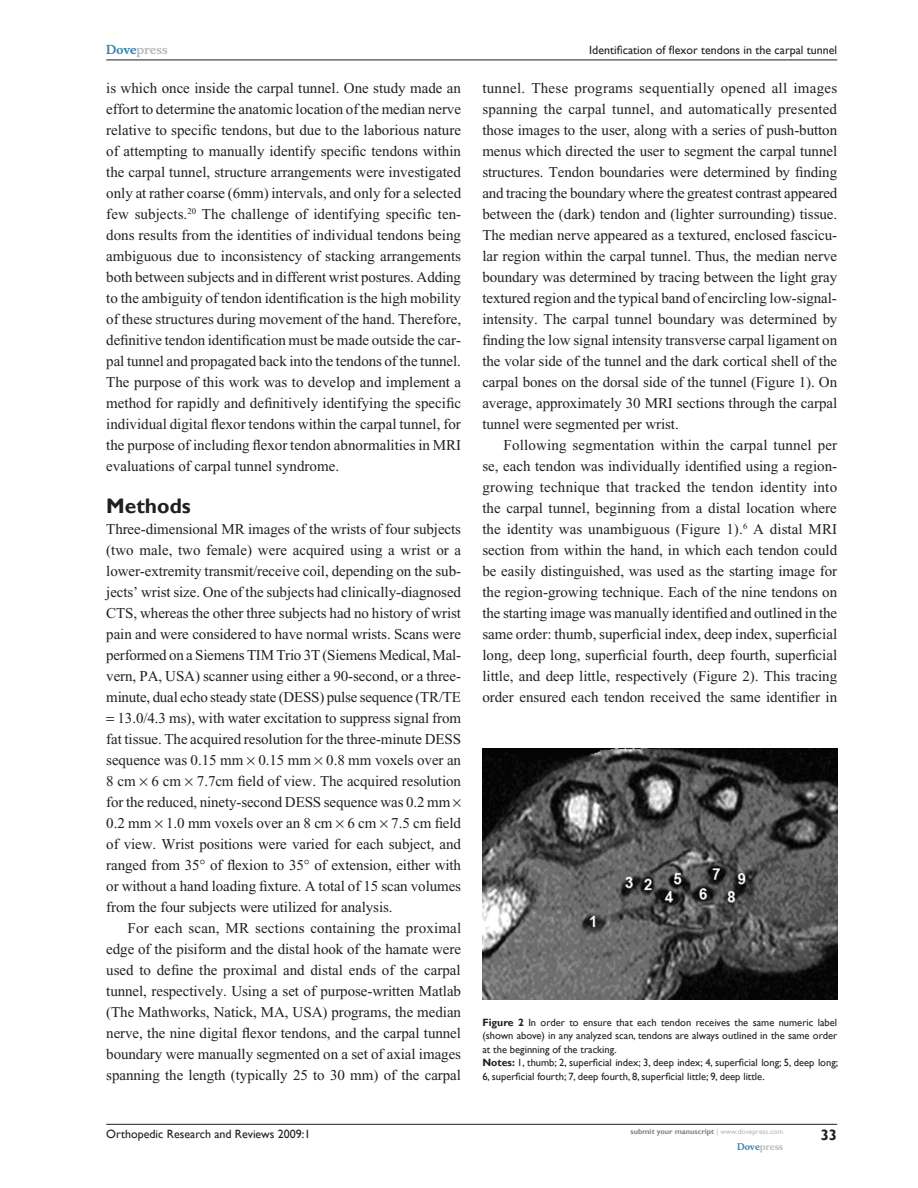
<style>
.page{position:relative;width:918px;height:1188px;background:#fff}
.page>*{position:absolute;margin:0;border:0;box-sizing:border-box;transform-origin:0 0}
.t1{font:700 21px "Gill Sans";color:#231f20}
.t2{font:15px/21px "Times New Roman";letter-spacing:-.005em;color:#231f20;text-align:justify}
.t3{font:700 15px "Gill Sans";color:#231f20}
.t4{font:12px "Gill Sans";color:#231f20}
.t5{font:700 12px "Musee";color:#b8b9bc}
.t6{font:10.5px/13.5px "Gill Sans";color:#231f20}
.t7{font:700 9px "Musee";color:#b8b9bc}
.t8{font:700 7.5px "Gill Sans";color:#808285}
.s1{color:#3485ae}
.s2{font-weight:700}
.s3{font-weight:400;color:#b8b9bc}
</style>
<div class="page">
<hr style="left:106px;top:1124px;width:731px;height:1px;background:#231f20">
<hr style="left:106px;top:60px;width:731px;height:1px;background:#231f20">
<img style="left:483px;top:749px;width:354px;height:251px">
<p class="t5" style="left:106px;top:43px;width:63px"><span class="s1">Dove</span>press</p>
<p class="t4" style="left:589px;top:43px;width:249px">Identification of flexor tendons in the carpal tunnel</p>
<p class="t2" style="left:106px;top:77px;width:356px">is which once inside the carpal tunnel. One study made an effort to determine the anatomic location of the median nerve relative to specific tendons, but due to the laborious nature of attempting to manually identify specific tendons within the carpal tunnel, structure arrangements were investigated only at rather coarse (6mm) intervals, and only for a selected few subjects.<sup>20</sup> The challenge of identifying specific ten&shy;dons results from the identities of individual tendons being ambiguous due to inconsistency of stacking arrangements both between subjects and in different wrist postures. Adding to the ambiguity of tendon identification is the high mobility of these structures during movement of the hand. Therefore, definitive tendon identification must be made outside the car&shy;pal tunnel and propagated back into the tendons of the tunnel.<br>The purpose of this work was to develop and implement a method for rapidly and definitively identifying the specific individual digital flexor tendons within the carpal tunnel, for the purpose of including flexor tendon abnormalities in MRI evaluations of carpal tunnel syndrome.</p>
<h1 class="t1" style="left:106px;top:493px;width:86px">Methods</h1>
<p class="t2" style="left:106px;top:518px;width:356px">Three-dimensional MR images of the wrists of four subjects</p>
<p class="t2" style="left:106px;top:539px;width:356px">(two male, two female) were acquired using a wrist or a</p>
<p class="t2" style="left:106px;top:560px;width:356px">lower-extremity transmit/receive coil, depending on the sub-</p>
<p class="t2" style="left:106px;top:581px;width:356px">jects’ wrist size. One of the subjects had clinically-diagnosed</p>
<p class="t2" style="left:106px;top:602px;width:356px">CTS, whereas the other three subjects had no history of wrist</p>
<p class="t2" style="left:106px;top:623px;width:356px">pain and were considered to have normal wrists. Scans were</p>
<p class="t2" style="left:106px;top:644px;width:356px">performed on a Siemens TIM Trio 3T (Siemens Medical, Mal-</p>
<p class="t2" style="left:106px;top:665px;width:356px">vern, PA, USA) scanner using either a 90-second, or a three-</p>
<p class="t2" style="left:106px;top:686px;width:356px">minute, dual echo steady state (DESS) pulse sequence (TR/TE</p>
<p class="t2" style="left:118px;top:707px;width:345px">13.0/4.3 ms), with water excitation to suppress signal from</p>
<p class="t2" style="left:106px;top:728px;width:356px">fat tissue. The acquired resolution for the three-minute DESS</p>
<p class="t2" style="left:106px;top:749px;width:356px">sequence was 0.15 mm 0.15 mm 0.8 mm voxels over an</p>
<p class="t2" style="left:106px;top:770px;width:356px">8 cm 6 cm 7.7cm field of view. The acquired resolution</p>
<p class="t2" style="left:106px;top:791px;width:346px">for the reduced, ninety-second DESS sequence was 0.2 mm</p>
<p class="t2" style="left:106px;top:812px;width:356px">0.2 mm 1.0 mm voxels over an 8 cm 6 cm 7.5 cm field</p>
<p class="t2" style="left:106px;top:833px;width:356px">of view. Wrist positions were varied for each subject, and</p>
<p class="t2" style="left:106px;top:854px;width:356px">ranged from 35 of flexion to 35 of extension, either with</p>
<p class="t2" style="left:106px;top:875px;width:356px">or without a hand loading fixture. A total of 15 scan volumes</p>
<p class="t2" style="left:106px;top:896px;width:288px">from the four subjects were utilized for analysis.</p>
<p class="t2" style="left:128px;top:917px;width:335px">For each scan, MR sections containing the proximal</p>
<p class="t2" style="left:106px;top:938px;width:356px">edge of the pisiform and the distal hook of the hamate were</p>
<p class="t2" style="left:106px;top:959px;width:356px">used to define the proximal and distal ends of the carpal</p>
<p class="t2" style="left:106px;top:980px;width:356px">tunnel, respectively. Using a set of purpose-written Matlab</p>
<p class="t2" style="left:106px;top:1001px;width:356px">(The Mathworks, Natick, MA, USA) programs, the median</p>
<p class="t2" style="left:106px;top:1022px;width:356px">nerve, the nine digital flexor tendons, and the carpal tunnel</p>
<p class="t2" style="left:106px;top:1043px;width:356px">boundary were manually segmented on a set of axial images</p>
<p class="t2" style="left:106px;top:1064px;width:356px">spanning the length (typically 25 to 30 mm) of the carpal</p>
<p class="t2" style="left:482px;top:77px;width:356px">tunnel. These programs sequentially opened all images spanning the carpal tunnel, and automatically presented those images to the user, along with a series of push-button menus which directed the user to segment the carpal tunnel structures. Tendon boundaries were determined by finding and tracing the boundary where the greatest contrast appeared between the (dark) tendon and (lighter surrounding) tissue.<br>The median nerve appeared as a textured, enclosed fascicu&shy;lar region within the carpal tunnel. Thus, the median nerve boundary was determined by tracing between the light gray textured region and the typical band of encircling low-signal&shy;intensity. The carpal tunnel boundary was determined by finding the low signal intensity transverse carpal ligament on the volar side of the tunnel and the dark cortical shell of the carpal bones on the dorsal side of the tunnel (Figure 1). On average, approximately 30 MRI sections through the carpal tunnel were segmented per wrist.</p>
<p class="t2" style="left:482px;top:434px;width:356px;text-indent:21px">Following segmentation within the carpal tunnel per se, each tendon was individually identified using a region&shy;growing technique that tracked the tendon identity into the carpal tunnel, beginning from a distal location where the identity was unambiguous (Figure 1).<sup>6</sup> A distal MRI section from within the hand, in which each tendon could be easily distinguished, was used as the starting image for the region-growing technique. Each of the nine tendons on the starting image was manually identified and outlined in the same order: thumb, superficial index, deep index, superficial long, deep long, superficial fourth, deep fourth, superficial little, and deep little, respectively (Figure 2). This tracing order ensured each tendon received the same identifier in</p>
<p class="t6" style="left:482px;top:1015px;width:357px"><span class="s2">Figure 2</span> In order to ensure that each tendon receives the same numeric label (shown above) in any analyzed scan, tendons are always outlined in the same order at the beginning of the tracking.<br><span class="s2">Notes:</span> 1, thumb; 2, superficial index; 3, deep index; 4, superficial long; 5, deep long; 6, superficial fourth; 7, deep fourth, 8, superficial little; 9, deep little.</p>
<p class="t4" style="left:106px;top:1127px;width:206px">Orthopedic Research and Reviews 2009:1</p>
<p class="t3" style="left:821px;top:1126px;width:18px">33</p>
<p class="t8" style="left:631px;top:1127px;width:154px">submit your manuscript <span class="s3">| www.dovepress.com</span></p>
<p class="t7" style="left:737px;top:1141px;width:48px"><span class="s1">Dove</span>press</p>
</div>
